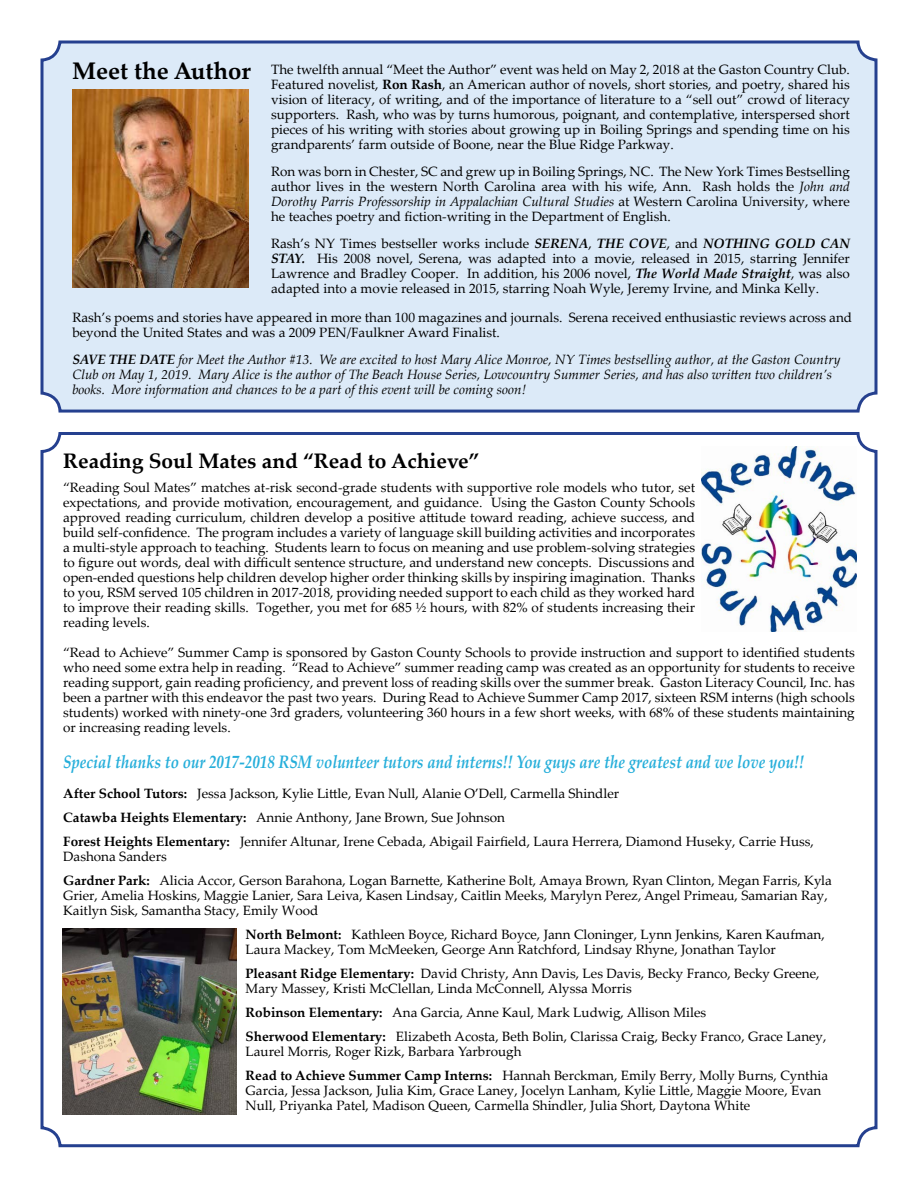
<style>
.page{position:relative;width:918px;height:1188px;background:#fff}
.page>*{position:absolute;margin:0;border:0;box-sizing:border-box;transform-origin:0 0}
.t1{font:700 24px "Palatino Linotype";color:#000}
.t2{font:700 21px "Palatino Linotype";color:#000}
.t3{font:italic 700 18px "Palatino Linotype";color:#25aeda;scale:.83 1}
.t4{font:13.5px/15px "Palatino Linotype";color:#000}
.t5{font:italic 13.5px/15px "Palatino Linotype";color:#000}
.s1{font-weight:700}
.s2{font-style:italic}
.s3{font-weight:700;font-style:italic}
</style>
<div class="page">
<div style="left:41px;top:432px;width:837px;height:715px;border:3px solid #25408f;border-radius:18px"></div>
<div style="left:42px;top:42px;width:834px;height:369px;background:#dceaf8;border-radius:18px"></div>
<div style="left:41px;top:40px;width:837px;height:373px;border:3px solid #25408f;border-radius:18px"></div>
<img style="left:72px;top:90px;width:177px;height:197px">
<img style="left:702px;top:446px;width:154px;height:185px">
<img style="left:62px;top:928px;width:175px;height:186px">
<h1 class="t1" style="left:72px;top:54px;width:180px">Meet the Author</h1>
<p class="t4" style="left:271px;top:61px;width:580px;text-align:justify">The twelfth annual “Meet the Author” event was held on May 2, 2018 at the Gaston Country Club.<br>Featured novelist, <span class="s1">Ron Rash</span>, an American author of novels, short stories, and poetry, shared his vision of literacy, of writing, and of the importance of literature to a “sell out” crowd of literacy supporters. Rash, who was by turns humorous, poignant, and contemplative, interspersed short pieces of his writing with stories about growing up in Boiling Springs and spending time on his grandparents’ farm outside of Boone, near the Blue Ridge Parkway.</p>
<p class="t4" style="left:271px;top:163px;width:580px;text-align:justify">Ron was born in Chester, SC and grew up in Boiling Springs, NC. The New York Times Bestselling author lives in the western North Carolina area with his wife, Ann. Rash holds the <span class="s2">John and Dorothy Parris Professorship in Appalachian Cultural Studies</span> at Western Carolina University, where he teaches poetry and fiction-writing in the Department of English.</p>
<p class="t4" style="left:271px;top:235px;width:580px;text-align:justify">Rash’s NY Times bestseller works include <span class="s3">SERENA</span>, <span class="s3">THE COVE</span>, and <span class="s3">NOTHING GOLD CAN STAY.</span> His 2008 novel, Serena, was adapted into a movie, released in 2015, starring Jennifer Lawrence and Bradley Cooper. In addition, his 2006 novel, <span class="s3">The World Made Straight</span>, was also adapted into a movie released in 2015, starring Noah Wyle, Jeremy Irvine, and Minka Kelly.</p>
<p class="t4" style="left:72px;top:309px;width:781px">Rash’s poems and stories have appeared in more than 100 magazines and journals. Serena received enthusiastic reviews across and beyond the United States and was a 2009 PEN/Faulkner Award Finalist.</p>
<p class="t5" style="left:72px;top:351px;width:770px"><span class="s1">SAVE THE DATE</span> for Meet the Author #13. We are excited to host Mary Alice Monroe, NY Times bestselling author, at the Gaston Country<br>Club on May 1, 2019. Mary Alice is the author of The Beach House Series, Lowcountry Summer Series, and has also written two children’s books. More information and chances to be a part of this event will be coming soon!</p>
<h2 class="t2" style="left:63px;top:446px;width:418px">Reading Soul Mates and “Read to Achieve”</h2>
<p class="t4" style="left:63px;top:479px;width:634px;text-align:justify">“Reading Soul Mates” matches at-risk second-grade students with supportive role models who tutor, set expectations, and provide motivation, encouragement, and guidance. Using the Gaston County Schools approved reading curriculum, children develop a positive attitude toward reading, achieve success, and build self-confidence. The program includes a variety of language skill building activities and incorporates a multi-style approach to teaching. Students learn to focus on meaning and use problem-solving strategies to figure out words, deal with difficult sentence structure, and understand new concepts. Discussions and open-ended questions help children develop higher order thinking skills by inspiring imagination. Thanks to you, RSM served 105 children in 2017-2018, providing needed support to each child as they worked hard to improve their reading skills. Together, you met for 685 ½ hours, with 82% of students increasing their reading levels.</p>
<p class="t4" style="left:63px;top:644px;width:793px;text-align:justify">“Read to Achieve” Summer Camp is sponsored by Gaston County Schools to provide instruction and support to identified students who need some extra help in reading. “Read to Achieve” summer reading camp was created as an opportunity for students to receive reading support, gain reading proficiency, and prevent loss of reading skills over the summer break. Gaston Literacy Council, Inc. has been a partner with this endeavor the past two years. During Read to Achieve Summer Camp 2017, sixteen RSM interns (high schools students) worked with ninety-one 3rd graders, volunteering 360 hours in a few short weeks, with 68% of these students maintaining or increasing reading levels.</p>
<h3 class="t3" style="left:63px;top:749px;width:894px">Special thanks to our 2017-2018 RSM volunteer tutors and interns!! You guys are the greatest and we love you!!</h3>
<p class="t4" style="left:63px;top:781px;width:752px;line-height:24px"><span class="s1">After School Tutors:</span> Jessa Jackson, Kylie Little, Evan Null, Alanie O’Dell, Carmella Shindler<br><span class="s1">Catawba Heights Elementary:</span> Annie Anthony, Jane Brown, Sue Johnson<br><span class="s1">Forest Heights Elementary:</span> Jennifer Altunar, Irene Cebada, Abigail Fairfield, Laura Herrera, Diamond Huseky, Carrie Huss,</p>
<p class="t4" style="left:63px;top:844px;width:770px;line-height:24px">Dashona Sanders<br><span class="s1">Gardner Park:</span> Alicia Accor, Gerson Barahona, Logan Barnette, Katherine Bolt, Amaya Brown, Ryan Clinton, Megan Farris, Kyla</p>
<p class="t4" style="left:63px;top:887px;width:766px">Grier, Amelia Hoskins, Maggie Lanier, Sara Leiva, Kasen Lindsay, Caitlin Meeks, Marylyn Perez, Angel Primeau, Samarian Ray,<br>Kaitlyn Sisk, Samantha Stacy, Emily Wood</p>
<p class="t4" style="left:246px;top:926px;width:581px"><span class="s1">North Belmont:</span> Kathleen Boyce, Richard Boyce, Jann Cloninger, Lynn Jenkins, Karen Kaufman,<br>Laura Mackey, Tom McMeeken, George Ann Ratchford, Lindsay Rhyne, Jonathan Taylor</p>
<p class="t4" style="left:246px;top:965px;width:576px"><span class="s1">Pleasant Ridge Elementary:</span> David Christy, Ann Davis, Les Davis, Becky Franco, Becky Greene,<br>Mary Massey, Kristi McClellan, Linda McConnell, Alyssa Morris</p>
<p class="t4" style="left:246px;top:1000px;width:582px;line-height:24px"><span class="s1">Robinson Elementary:</span> Ana Garcia, Anne Kaul, Mark Ludwig, Allison Miles<br><span class="s1">Sherwood Elementary:</span> Elizabeth Acosta, Beth Bolin, Clarissa Craig, Becky Franco, Grace Laney,</p>
<p class="t4" style="left:246px;top:1039px;width:584px;line-height:24px">Laurel Morris, Roger Rizk, Barbara Yarbrough<br><span class="s1">Read to Achieve Summer Camp Interns:</span> Hannah Berckman, Emily Berry, Molly Burns, Cynthia</p>
<p class="t4" style="left:246px;top:1082px;width:577px">Garcia, Jessa Jackson, Julia Kim, Grace Laney, Jocelyn Lanham, Kylie Little, Maggie Moore, Evan<br>Null, Priyanka Patel, Madison Queen, Carmella Shindler, Julia Short, Daytona White</p>
</div>
